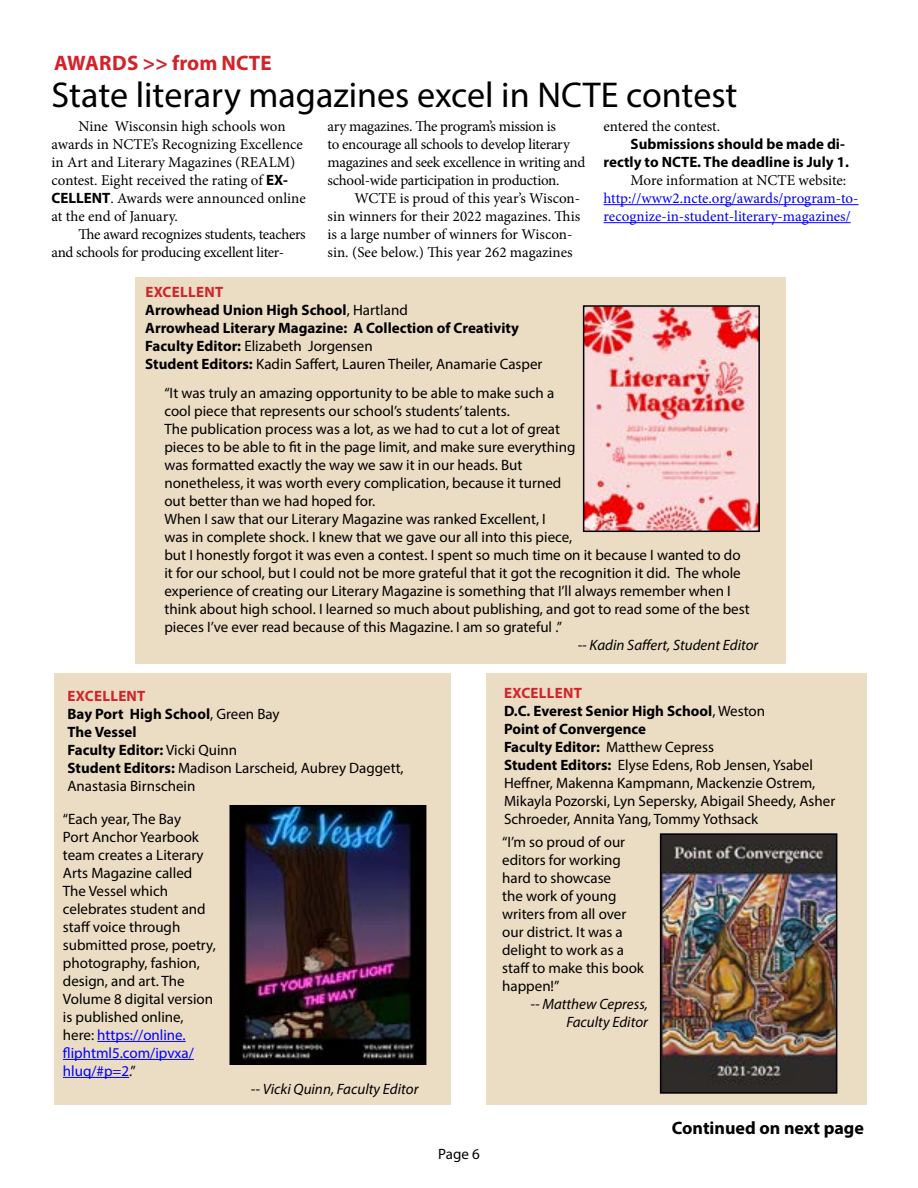
<style>
.page{position:relative;width:918px;height:1188px;background:#fff}
.page>*{position:absolute;margin:0;border:0;box-sizing:border-box;transform-origin:0 0}
.t1{font:36px "Myriad Pro";color:#000}
.t2{font:700 21px "Myriad Pro";color:#d2232a}
.t3{font:700 18px "Myriad Pro";color:#000}
.t4{font:15px/18px "Myriad Pro";color:#000}
.t5{font:15px/18px "Minion Pro";letter-spacing:-.01em;color:#000}
.t6{font:700 15px/18px "Myriad Pro";color:#000;text-align:right}
.t7{font:italic 15px/18px "Myriad Pro";color:#000;text-align:right}
.t8{font:15px/18px "Minion Pro";color:#00f}
.s1{font-family:"Myriad Pro";font-weight:700}
.s2{color:#d2232a}
.s3{font-weight:400}
.s4{font-weight:700;color:#d2232a}
.s5{font-weight:700}
.s6{color:#00f}
</style>
<div class="page">
<hr style="left:604px;top:204px;width:255px;height:1px;background:#00f">
<hr style="left:604px;top:222px;width:247px;height:1px;background:#00f">
<div style="left:135px;top:278px;width:650px;height:386px;background:#ebdcc4"></div>
<img style="left:586px;top:308px;width:171px;height:221px">
<div style="left:583px;top:305px;width:177px;height:227px;border:2px solid #000"></div>
<div style="left:54px;top:674px;width:396px;height:432px;background:#ebdcc4"></div>
<img style="left:232px;top:808px;width:191px;height:254px">
<div style="left:229px;top:805px;width:197px;height:260px;border:2px solid #000"></div>
<hr style="left:97px;top:1041px;width:89px;height:1px;background:#00f">
<hr style="left:63px;top:1059px;width:131px;height:1px;background:#00f">
<hr style="left:63px;top:1077px;width:66px;height:1px;background:#00f">
<div style="left:486px;top:674px;width:381px;height:431px;background:#ebdcc4"></div>
<img style="left:663px;top:836px;width:171px;height:255px">
<div style="left:660px;top:833px;width:177px;height:261px;border:2px solid #000"></div>
<h2 class="t2" style="left:54px;top:49px;width:219px">AWARDS &gt;&gt; from NCTE</h2>
<h1 class="t1" style="left:52px;top:73px;width:687px">State literary magazines excel in NCTE contest</h1>
<p class="t5" style="left:52px;top:117px;width:256px;text-indent:27px">Nine Wisconsin high schools won awards in NCTE’s Recognizing Excellence in Art and Literary Magazines (REALM) contest. Eight received the rating of <span class="s1">EX-CELLENT</span>. Awards were announced online at the end of January.</p>
<p class="t5" style="left:52px;top:225px;width:256px;text-indent:27px">The award recognizes students, teachers and schools for producing excellent liter-</p>
<p class="t5" style="left:328px;top:117px;width:259px">ary magazines. The program’s mission is<br>to encourage all schools to develop literary magazines and seek excellence in writing and school-wide participation in production.</p>
<p class="t5" style="left:328px;top:189px;width:254px;text-indent:27px">WCTE is proud of this year’s Wiscon&shy;sin winners for their 2022 magazines. This is a large number of winners for Wiscon&shy;sin. (See below.) This year 262 magazines</p>
<p class="t5" style="left:604px;top:117px;width:118px">entered the contest.</p>
<p class="t6" style="left:604px;top:135px;width:247px">Submissions should be made di&shy;rectly to NCTE. The deadline is July 1.</p>
<p class="t5" style="left:631px;top:171px;width:217px">More information at NCTE website:</p>
<p class="t8" style="left:604px;top:189px;width:256px">http://www2.ncte.org/awards/program-to&shy;recognize-in-student-literary-magazines/</p>
<p class="t6" style="left:145px;top:282px;width:399px;text-align:left"><span class="s2">EXCELLENT<br></span>Arrowhead Union High School<span class="s3">, Hartland<br></span>Arrowhead Literary Magazine: A Collection of Creativity Faculty Editor: <span class="s3">Elizabeth Jorgensen<br></span>Student Editors: <span class="s3">Kadin Saffert, Lauren Theiler, Anamarie Casper</span></p>
<p class="t4" style="left:164px;top:383px;width:587px">“It was truly an amazing opportunity to be able to make such a<br>cool piece that represents our school’s students’ talents.<br>The publication process was a lot, as we had to cut a lot of great<br>pieces to be able to fit in the page limit, and make sure everything<br>was formatted exactly the way we saw it in our heads. But<br>nonetheless, it was worth every complication, because it turned<br>out better than we had hoped for.<br>When I saw that our Literary Magazine was ranked Excellent, I<br>was in complete shock. I knew that we gave our all into this piece,<br>but I honestly forgot it was even a contest. I spent so much time on it because I wanted to do it for our school, but I could not be more grateful that it got the recognition it did. The whole experience of creating our Literary Magazine is something that I’ll always remember when I think about high school. I learned so much about publishing, and got to read some of the best pieces I’ve ever read because of this Magazine. I am so grateful .”</p>
<p class="t7" style="left:578px;top:635px;width:182px">-- Kadin Saffert, Student Editor</p>
<p class="t4" style="left:68px;top:687px;width:338px"><span class="s4">EXCELLENT<br></span><span class="s5">Bay Port High School</span>, Green Bay<br><span class="s5">The Vessel<br>Faculty Editor:</span> Vicki Quinn<br><span class="s5">Student Editors:</span> Madison Larscheid, Aubrey Daggett,<br>Anastasia Birnschein</p>
<p class="t4" style="left:504px;top:683px;width:333px"><span class="s4">EXCELLENT<br></span><span class="s5">D.C. Everest Senior High School</span>, Weston<br><span class="s5">Point of Convergence<br>Faculty Editor:</span> Matthew Cepress<br><span class="s5">Student Editors:</span> Elyse Edens, Rob Jensen, Ysabel Heffner, Makenna Kampmann, Mackenzie Ostrem, Mikayla Pozorski, Lyn Sepersky, Abigail Sheedy, Asher Schroeder, Annita Yang, Tommy Yothsack</p>
<p class="t4" style="left:502px;top:832px;width:143px">“I’m so proud of our editors for working hard to showcase<br>the work of young writers from all over our district. It was a delight to work as a staff to make this book happen!”</p>
<p class="t7" style="left:530px;top:994px;width:119px">-- Matthew Cepress,<br>Faculty Editor</p>
<p class="t4" style="left:63px;top:810px;width:154px">“Each year, The Bay<br>Port Anchor Yearbook team creates a Literary<br>Arts Magazine called<br>The Vessel which celebrates student and staff voice through submitted prose, poetry, photography, fashion, design, and art. The<br>Volume 8 digital version is published online, here: <span class="s6">https://online. fliphtml5.com/ipvxa/ hluq/#p=2</span>.”</p>
<p class="t7" style="left:251px;top:1080px;width:169px">-- Vicki Quinn, Faculty Editor</p>
<p class="t4" style="left:438px;top:1144px;width:43px">Page 6</p>
<p class="t3" style="left:672px;top:1116px;width:194px">Continued on next page</p>
</div>
